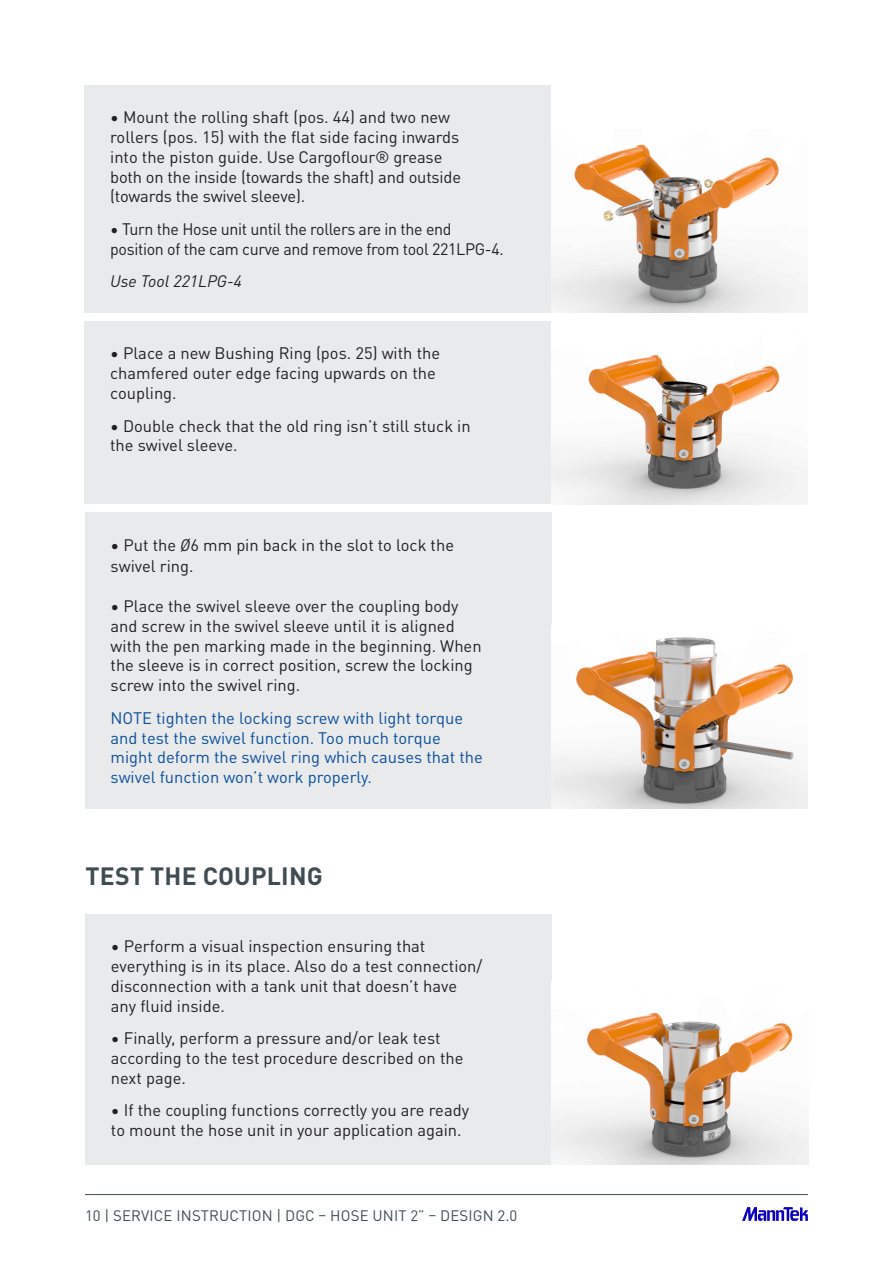
<style>
.page{position:relative;width:893px;height:1263px;background:#fff}
.page>*{position:absolute;margin:0;border:0;box-sizing:border-box;transform-origin:0 0}
.Chapter_heading{font:700 24.75px "DINOT";letter-spacing:.01em;color:#3f4d53}
.Bread{font:16.5px/19.8px "DINOT";color:#231f20}
.Bread-2{font:16.5px/19.8px "DIN Pro";color:#231f20}
.Bread-3{font:16.5px/19.8px "DIN Pro";color:#0a4f9e}
.Bread___italic{font:16.5px/19.8px "DINOT";color:#231f20}
.Bread-4{font:16.5px/19.8px "DINOT";letter-spacing:-.02em;color:#231f20}
.Bread-5{font:italic 16.5px "DIN Pro";color:#231f20}
.t1{font:15px "DINOT";letter-spacing:.01em;color:#3f4d53}
.s1{font-family:"DINOT"}
.s2{font-family:"DIN Pro"}
.s3{font-family:"DIN Pro";font-style:italic}
</style>
<div class="page">
<svg style="left:742px;top:1207px;width:66px;height:14px"></svg>
<hr style="left:85px;top:1194px;width:723px;height:1px;background:#3f4d53">
<div style="left:85px;top:513px;width:466px;height:296px;background:#e8eaeb"></div>
<img style="left:551px;top:637px;width:257px;height:172px">
<div style="left:85px;top:914px;width:467px;height:250px;background:#e8eaeb"></div>
<img style="left:552px;top:1012px;width:256px;height:152px">
<div style="left:85px;top:85px;width:466px;height:228px;background:#e8eaeb"></div>
<img style="left:551px;top:144px;width:256px;height:169px">
<div style="left:85px;top:321px;width:466px;height:183px;background:#e8eaeb"></div>
<img style="left:551px;top:355px;width:256px;height:149px">
<p class="Bread-2" style="left:110px;top:106px;width:353px">• Mount the rolling shaft (pos. 44) and two new rollers (pos. 15) with the flat side facing inwards into the piston guide. <span class="s1">Use Cargoflour® grease both on the inside (towards the shaft) and outside (towards the swivel sleeve).</span></p>
<p class="Bread-4" style="left:110px;top:219px;width:395px"><span class="s2">•</span> Turn the Hose unit until the rollers are in the end position of the cam curve and remove from tool 221LPG-4.</p>
<p class="Bread-5" style="left:110px;top:269px;width:133px">Use Tool 221LPG-4</p>
<p class="Bread___italic" style="left:110px;top:343px;width:331px"><span class="s2">•</span> Place a new Bushing Ring (pos. 25) with the chamfered outer edge facing upwards on the coupling.</p>
<p class="Bread___italic" style="left:110px;top:415px;width:362px"><span class="s2">•</span> Double check that the old ring isn’t still stuck in the swivel sleeve.</p>
<p class="Bread" style="left:111px;top:534px;width:345px;line-height:21.6px"><span class="s2">•</span> Put the <span class="s3">Ø</span>6 mm pin back in the slot to lock the swivel ring.</p>
<p class="Bread" style="left:111px;top:596px;width:373px"><span class="s2">•</span> Place the swivel sleeve over the coupling body and screw in the swivel sleeve until it is aligned with the pen marking made in the beginning. When the sleeve is in correct position, screw the locking screw into the swivel ring.</p>
<p class="Bread-3" style="left:111px;top:707px;width:374px">NOTE tighten the locking screw with light torque and test the swivel function. Too much torque might deform the swivel ring which causes that the swivel function won’t work properly.</p>
<p class="Chapter_heading" style="left:86px;top:860px;width:239px">TEST THE COUPLING</p>
<p class="Bread" style="left:111px;top:936px;width:373px"><span class="s2">•</span> Perform a visual inspection ensuring that everything is in its place. Also do a test connection/ disconnection with a tank unit that doesn’t have any fluid inside.</p>
<p class="Bread" style="left:111px;top:1028px;width:354px"><span class="s2">•</span> Finally, perform a pressure and/or leak test according to the test procedure described on the next page.</p>
<p class="Bread" style="left:111px;top:1100px;width:360px"><span class="s2">•</span> If the coupling functions correctly you are ready to mount the hose unit in your application again.</p>
<p class="t1" style="left:85px;top:1206px;width:434px">10 | SERVICE INSTRUCTION | DGC – HOSE UNIT 2” – DESIGN 2.0</p>
</div>
